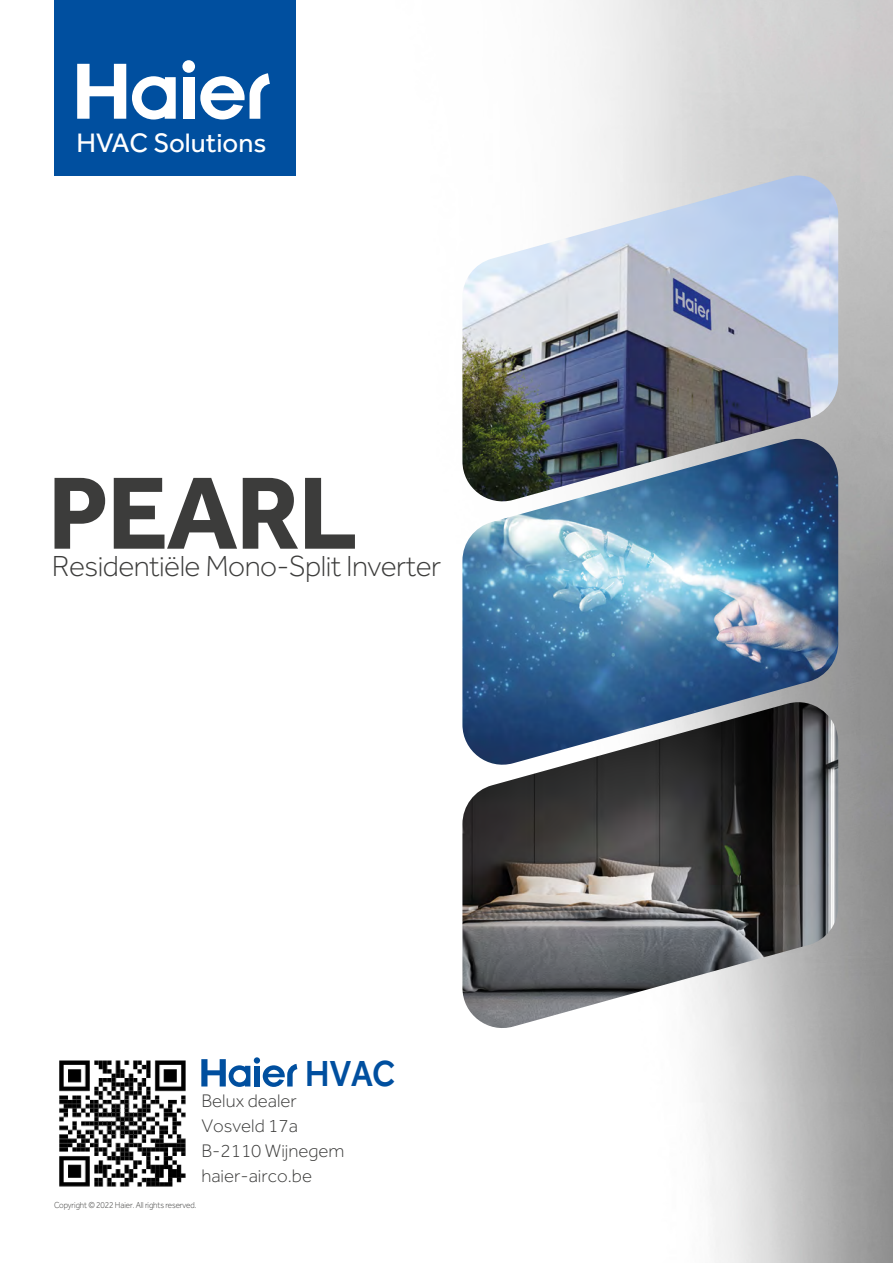
<style>
.page{position:relative;width:893px;height:1263px;background:#fff}
.page>*{position:absolute;margin:0;border:0;box-sizing:border-box;transform-origin:0 0}
.t1{font:700 106.2px "Effra";letter-spacing:-.02em;color:#3c3c3b}
.t2{font:500 37.5px "Effra";color:#004f9f;scale:.9 1}
.t3{font:300 30px "Effra";letter-spacing:-.02em;color:#3c3c3b}
.t4{font:27.6px "Effra";color:#fff}
.t5{font:300 18.75px/25px "Effra";color:#3c3c3b}
.t6{font:300 9px "Effra";letter-spacing:-.01em;color:#3c3c3b;scale:.9 1}
.s1{font-style:inherit}
</style>
<div class="page">
<div style="left:54px;top:0;width:242px;height:176px;background:#004f9f"></div>
<div style="left:183px;top:77px;width:11px;height:42px;background:#fff"></div>
<div style="left:182px;top:60px;width:13px;height:13px;background:#fff;border-radius:50%"></div>
<svg style="left:77px;top:64px;width:49px;height:55px"></svg>
<svg style="left:132px;top:76px;width:44px;height:44px"></svg>
<svg style="left:200px;top:73px;width:70px;height:47px"></svg>
<svg style="left:201px;top:1057px;width:96px;height:30px"></svg>
<img style="left:462px;top:503px;width:376px;height:199px">
<img style="left:462px;top:702px;width:376px;height:327px">
<img style="left:462px;top:176px;width:376px;height:327px">
<img style="left:59px;top:1060px;width:127px;height:127px">
<h3 class="t4" style="left:76px;top:127px;width:191px">HVAC Solutions</h3>
<h1 class="t1" style="left:48px;top:448px;width:311px">PEARL</h1>
<h3 class="t3" style="left:52px;top:549px;width:391px"><span class="s1">Residentiële</span> Mono-Split Inverter</h3>
<h2 class="t2" style="left:305px;top:1051px;width:101px">HVAC</h2>
<p class="t5" style="left:201px;top:1088px;width:145px">Belux dealer<br>Vosveld 17a<br>B-2110 Wijnegem haier-airco.be</p>
<p class="t6" style="left:54px;top:1200px;width:160px">Copyright © 2022 Haier. All rights reserved.</p>
</div>
